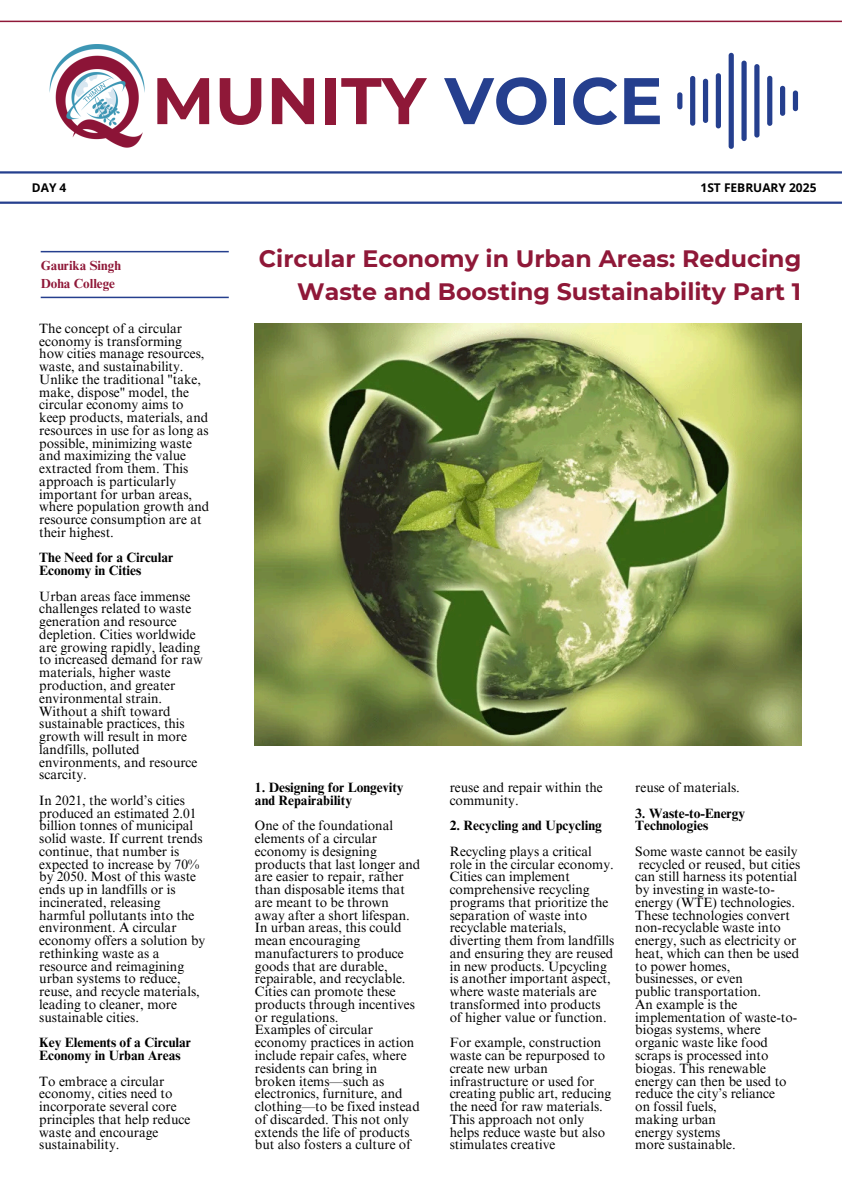
<style>
.page{position:relative;width:842px;height:1191px;background:#fff}
.page>*{position:absolute;margin:0;border:0;box-sizing:border-box;transform-origin:0 0}
.t1{font:700 65.7px "Montserrat";color:#8f1838}
.t2{font:700 23.7px/33px "Montserrat";color:#8f1838;text-align:right}
.t3{font:13.5px/12.8px "Times NRMT Pro";color:#000}
.t4{font:700 13.5px/12.8px "Times NRMT Pro";color:#000}
.t5{font:700 13.1px/18px "Times NRMT Pro";color:#8f1838}
.t6{font:700 12px "Open Sans";color:#000}
.s1{color:#253f8e}
</style>
<div class="page">
<hr style="left:0;top:21px;width:842px;height:1px;background:#8f1838">
<hr style="left:0;top:171px;width:842px;height:2px;background:#253f8e">
<img style="left:49px;top:44px;width:96px;height:104px">
<hr style="left:0;top:201px;width:842px;height:3px;background:#253f8e">
<div style="left:677px;top:92px;width:5px;height:17px;background:#253f8e;border-radius:3px"></div>
<div style="left:690px;top:76px;width:5px;height:50px;background:#253f8e;border-radius:3px"></div>
<div style="left:703px;top:79px;width:5px;height:44px;background:#253f8e;border-radius:3px"></div>
<div style="left:716px;top:73px;width:5px;height:55px;background:#253f8e;border-radius:3px"></div>
<div style="left:729px;top:53px;width:5px;height:96px;background:#253f8e;border-radius:3px"></div>
<div style="left:741px;top:61px;width:6px;height:80px;background:#253f8e;border-radius:3px"></div>
<div style="left:754px;top:64px;width:5px;height:73px;background:#253f8e;border-radius:3px"></div>
<div style="left:767px;top:76px;width:5px;height:50px;background:#253f8e;border-radius:3px"></div>
<div style="left:780px;top:86px;width:5px;height:30px;background:#253f8e;border-radius:3px"></div>
<div style="left:793px;top:90px;width:5px;height:21px;background:#253f8e;border-radius:3px"></div>
<hr style="left:41px;top:251px;width:188px;height:1px;background:#253f8e">
<hr style="left:41px;top:296px;width:188px;height:2px;background:#253f8e">
<img style="left:255px;top:323px;width:546px;height:422px">
<p class="t1" style="left:152px;top:60px;width:512px">MUNITY <span class="s1">VOICE</span></p>
<h3 class="t6" style="left:32px;top:179px;width:36px">DAY 4</h3>
<h4 class="t6" style="left:700px;top:179px;width:118px">1ST FEBRUARY 2025</h4>
<h1 class="t5" style="left:41px;top:258px;width:82px">Gaurika Singh<br>Doha College</h1>
<p class="t3" style="left:39px;top:323px;width:172px">The concept of a circular economy is transforming how cities manage resources, waste, and sustainability.<br>Unlike the traditional "take, make, dispose" model, the circular economy aims to keep products, materials, and resources in use for as long as possible, minimizing waste and maximizing the value extracted from them. This approach is particularly important for urban areas, where population growth and resource consumption are at their highest.</p>
<p class="t4" style="left:39px;top:553px;width:136px">The Need for a Circular<br>Economy in Cities</p>
<p class="t3" style="left:39px;top:591px;width:165px">Urban areas face immense challenges related to waste generation and resource depletion. Cities worldwide are growing rapidly, leading to increased demand for raw materials, higher waste production, and greater environmental strain.<br>Without a shift toward sustainable practices, this growth will result in more landfills, polluted environments, and resource scarcity.</p>
<p class="t3" style="left:39px;top:795px;width:167px">In 2021, the world’s cities produced an estimated 2.01 billion tonnes of municipal solid waste. If current trends continue, that number is expected to increase by 70% by 2050. Most of this waste ends up in landfills or is incinerated, releasing harmful pollutants into the environment. A circular economy offers a solution by rethinking waste as a resource and reimagining urban systems to reduce, reuse, and recycle materials, leading to cleaner, more sustainable cities.</p>
<p class="t4" style="left:39px;top:1037px;width:153px">Key Elements of a Circular<br>Economy in Urban Areas</p>
<p class="t3" style="left:39px;top:1075px;width:153px">To embrace a circular economy, cities need to incorporate several core principles that help reduce waste and encourage sustainability.</p>
<p class="t2" style="left:259px;top:242px;width:544px">Circular Economy in Urban Areas: Reducing<br>Waste and Boosting Sustainability Part 1</p>
<h3 class="t4" style="left:255px;top:782px;width:150px">1. Designing for Longevity and Repairability</h3>
<p class="t3" style="left:255px;top:820px;width:167px">One of the foundational elements of a circular economy is designing products that last longer and are easier to repair, rather than disposable items that are meant to be thrown away after a short lifespan.<br>In urban areas, this could mean encouraging manufacturers to produce goods that are durable, repairable, and recyclable.<br>Cities can promote these products through incentives or regulations.<br>Examples of circular economy practices in action include repair cafes, where residents can bring in broken items—such as electronics, furniture, and clothing—to be fixed instead of discarded. This not only extends the life of products but also fosters a culture of</p>
<h4 class="t3" style="left:450px;top:782px;width:155px">reuse and repair within the community.</h4>
<h4 class="t4" style="left:450px;top:820px;width:154px">2. Recycling and Upcycling</h4>
<h3 class="t3" style="left:450px;top:846px;width:166px">Recycling plays a critical role in the circular economy.<br>Cities can implement comprehensive recycling programs that prioritize the separation of waste into recyclable materials, diverting them from landfills and ensuring they are reused in new products. Upcycling is another important aspect, where waste materials are transformed into products of higher value or function.</h3>
<h4 class="t3" style="left:450px;top:1037px;width:163px">For example, construction waste can be repurposed to create new urban infrastructure or used for creating public art, reducing the need for raw materials.<br>This approach not only helps reduce waste but also stimulates creative</h4>
<h2 class="t3" style="left:635px;top:782px;width:106px">reuse of materials.</h2>
<p class="t4" style="left:635px;top:808px;width:112px">3. Waste-to-Energy<br>Technologies</p>
<h3 class="t3" style="left:635px;top:846px;width:167px">Some waste cannot be easily recycled or reused, but cities can still harness its potential by investing in waste-to&shy;energy (WTE) technologies.<br>These technologies convert non-recyclable waste into energy, such as electricity or heat, which can then be used to power homes,<br>businesses, or even<br>public transportation.<br>An example is the implementation of waste-to&shy;biogas systems, where organic waste like food scraps is processed into biogas. This renewable energy can then be used to reduce the city’s reliance<br>on fossil fuels,<br>making urban</h3>
<h4 class="t3" style="left:635px;top:1126px;width:102px">energy systems more sustainable.</h4>
</div>
